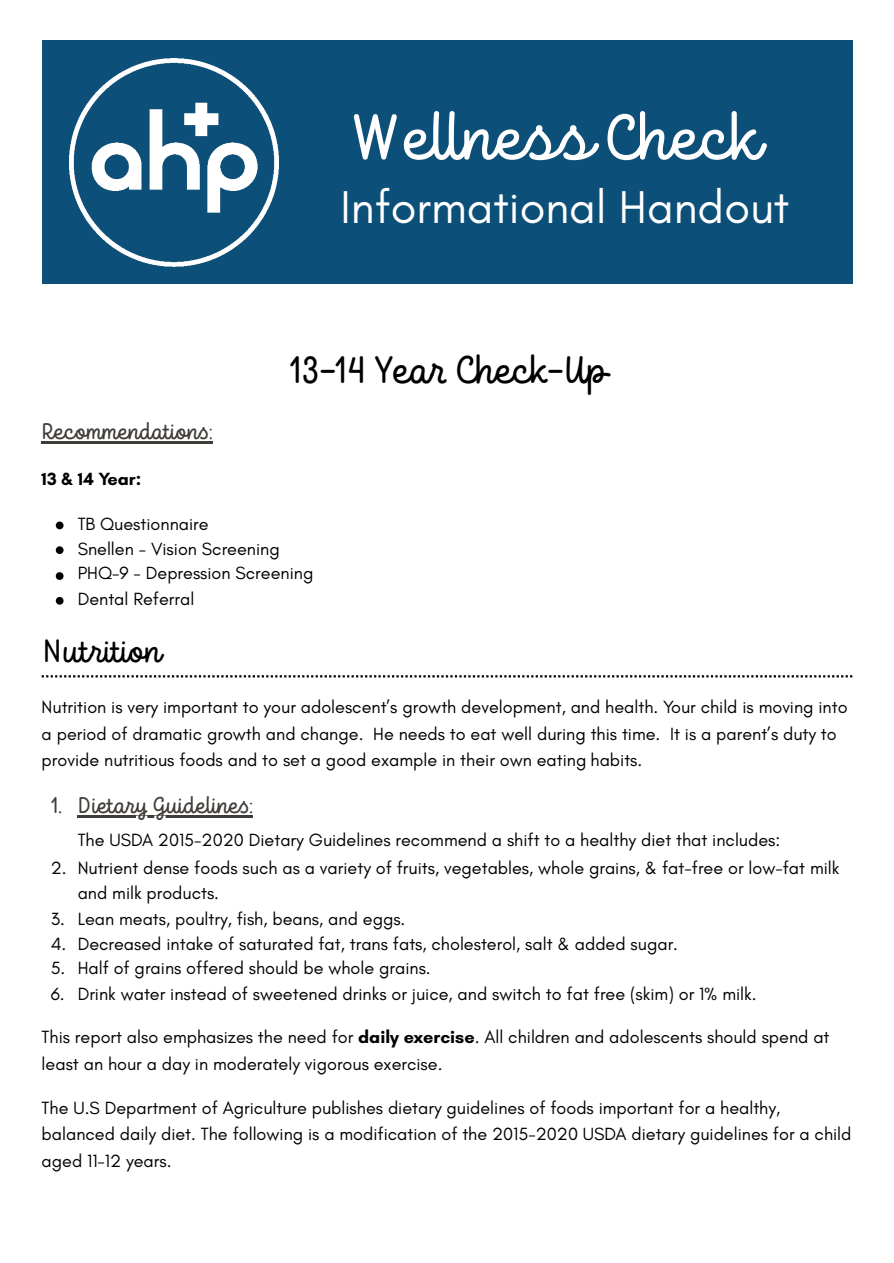
<style>
.page{position:relative;width:894px;height:1263px;background:#fff}
.page>*{position:absolute;margin:0;border:0;box-sizing:border-box;transform-origin:0 0}
.t1{font:64.65px "TT Milks Script";color:#fff}
.t2{font:46.8px "Glacial Indifference";color:#fff}
.t3{font:38.25px "TT Milks Script";color:#000}
.t4{font:32.25px "TT Milks Script";color:#000}
.t5{font:22.65px "TT Milks Script";color:#403c38}
.t6{font:18px/26.4px "Glacial Indifference";color:#000}
.t7{font:700 18px "Glacial Indifference";color:#000}
.s1{font-weight:700}
</style>
<div class="page">
<hr style="left:42px;top:441px;width:171px;height:2px;background:#403c38">
<div style="left:42px;top:40px;width:810px;height:244px;background:#0c4f78"></div>
<img style="left:70px;top:58px;width:208px;height:208px">
<svg style="left:56px;top:522px;width:7px;height:7px"></svg>
<svg style="left:56px;top:546px;width:7px;height:8px"></svg>
<svg style="left:56px;top:572px;width:7px;height:8px"></svg>
<svg style="left:56px;top:597px;width:7px;height:8px"></svg>
<svg style="left:42px;top:675px;width:810px;height:2px"></svg>
<hr style="left:78px;top:816px;width:175px;height:2px;background:#403c38">
<p class="t1" style="left:351px;top:101px;width:407px">Wellness Check</p>
<p class="t2" style="left:340px;top:179px;width:450px">Informational Handout</p>
<h1 class="t5" style="left:42px;top:418px;width:173px">Recommendations:</h1>
<h2 class="t7" style="left:42px;top:468px;width:101px">13 &amp; 14 Year:</h2>
<p class="t3" style="left:289px;top:348px;width:317px">13-14 Year Check-Up</p>
<p class="t6" style="left:78px;top:510px;width:132px">TB Questionnaire</p>
<p class="t6" style="left:78px;top:535px;width:203px">Snellen - Vision Screening</p>
<p class="t6" style="left:78px;top:560px;width:237px">PHQ-9 - Depression Screening</p>
<p class="t6" style="left:78px;top:586px;width:118px">Dental Referral</p>
<p class="t4" style="left:43px;top:632px;width:118px">Nutrition</p>
<p class="t6" style="left:42px;top:694px;width:807px">Nutrition is very important to your adolescent’s growth development, and health. Your child is moving into a period of dramatic growth and change. He needs to eat well during this time. It is a parent’s duty to provide nutritious foods and to set a good example in their own eating habits.</p>
<p class="t5" style="left:51px;top:793px;width:204px">1. Dietary Guidelines:</p>
<p class="t6" style="left:78px;top:827px;width:704px">The USDA 2015-2020 Dietary Guidelines recommend a shift to a healthy diet that includes:</p>
<p class="t6" style="left:78px;top:855px;width:763px;line-height:24.8px;text-indent:-27px">2. Nutrient dense foods such as a variety of fruits, vegetables, whole grains, &amp; fat-free or low-fat milk and milk products.</p>
<p class="t6" style="left:51px;top:905px;width:356px">3. Lean meats, poultry, fish, beans, and eggs.</p>
<p class="t6" style="left:51px;top:930px;width:628px">4. Decreased intake of saturated fat, trans fats, cholesterol, salt &amp; added sugar.</p>
<p class="t6" style="left:51px;top:955px;width:381px">5. Half of grains offered should be whole grains.</p>
<p class="t6" style="left:51px;top:981px;width:707px">6. Drink water instead of sweetened drinks or juice, and switch to fat free (skim) or 1% milk.</p>
<p class="t6" style="left:42px;top:1023px;width:789px;line-height:27px">This report also emphasizes the need for <span class="s1">daily exercise</span>. All children and adolescents should spend at least an hour a day in moderately vigorous exercise.</p>
<p class="t6" style="left:42px;top:1094px;width:811px">The U.S Department of Agriculture publishes dietary guidelines of foods important for a healthy, balanced daily diet. The following is a modification of the 2015-2020 USDA dietary guidelines for a child aged 11-12 years.</p>
</div>
